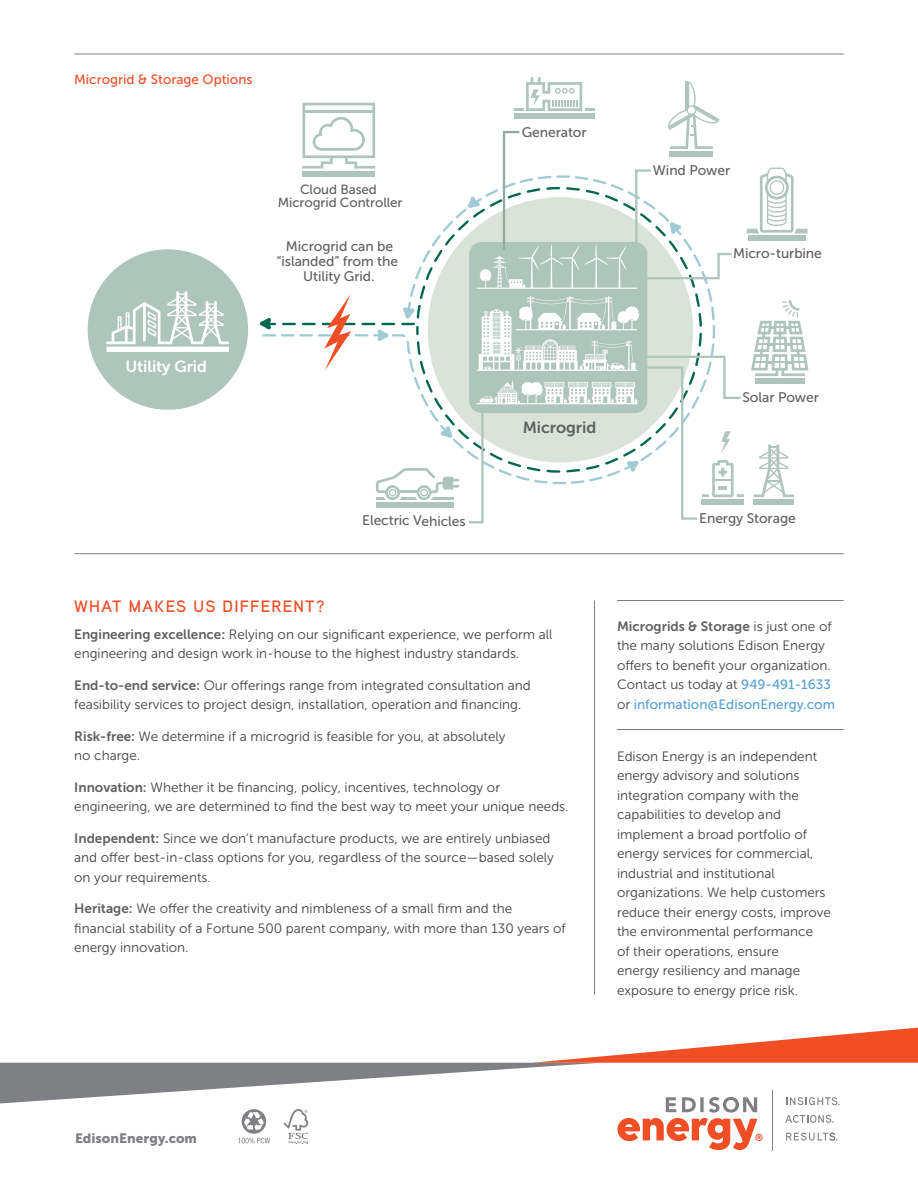
<style>
.page{position:relative;width:918px;height:1188px;background:#fff}
.page>*{position:absolute;margin:0;border:0;box-sizing:border-box;transform-origin:0 0}
.DS_Subhead_1{font:600 16.5px "Aaux Next";letter-spacing:.07em;color:#f04e25}
.t1{font:16.2px "Museo Sans 700";letter-spacing:-.005em;color:#fff}
.t2{font:16.2px "Museo Sans 700";letter-spacing:-.005em;color:#5f6062}
.t3{font:13.8px/15px "Museo Sans 500";letter-spacing:-.005em;color:#5f6062;text-align:center}
.DS_Body_Copy_9pt{font:13.5px/19.5px "Museo Sans 300";color:#414042}
.DS_Edison_Bottom_Loc{font:13.5px/19.5px "Museo Sans 300";color:#414042}
.DS_Call_to_action{font:13.5px/19.5px "Museo Sans 300";color:#414042}
.DB_Subhead_2{font:13.5px "Museo Sans 500";color:#f04e25}
.t4{font:13.5px "Museo Sans 900";color:#7e8083}
.t5{font:13.35px/13.4px "Museo Sans 500";letter-spacing:-.005em;color:#5f6062;text-align:center}
.s1{font-family:"Museo Sans 700";color:#5f6062}
.s2{font-family:"Museo Sans 500";color:#56a0d3}
</style>
<div class="page">
<div style="left:88px;top:249px;width:160px;height:161px;background:#aec5bb;border-radius:50%"></div>
<svg style="left:754px;top:445px;width:40px;height:52px"></svg>
<div style="left:754px;top:500px;width:40px;height:5px;background:#aec5bb"></div>
<div style="left:514px;top:113px;width:80px;height:6px;background:#aec5bb"></div>
<svg style="left:514px;top:77px;width:80px;height:34px"></svg>
<div style="left:755px;top:379px;width:50px;height:5px;background:#aec5bb"></div>
<svg style="left:751px;top:300px;width:57px;height:76px"></svg>
<div style="left:670px;top:151px;width:43px;height:6px;background:#aec5bb"></div>
<svg style="left:668px;top:81px;width:52px;height:68px"></svg>
<div style="left:748px;top:235px;width:58px;height:5px;background:#aec5bb"></div>
<svg style="left:747px;top:168px;width:61px;height:65px"></svg>
<hr style="left:748px;top:230px;width:58px;height:3px;background:#aec5bb">
<svg style="left:376px;top:485px;width:83px;height:15px"></svg>
<div style="left:376px;top:502px;width:77px;height:6px;background:#aec5bb"></div>
<hr style="left:376px;top:497px;width:77px;height:3px;background:#aec5bb">
<div style="left:106px;top:347px;width:123px;height:5px;background:#fff"></div>
<svg style="left:106px;top:291px;width:123px;height:54px"></svg>
<div style="left:302px;top:171px;width:73px;height:5px;background:#aec5bb"></div>
<svg style="left:302px;top:103px;width:73px;height:66px"></svg>
<svg style="left:262px;top:176px;width:450px;height:309px"></svg>
<svg style="left:324px;top:294px;width:27px;height:77px"></svg>
<svg style="left:441px;top:426px;width:11px;height:12px"></svg>
<svg style="left:377px;top:330px;width:12px;height:11px"></svg>
<svg style="left:260px;top:318px;width:11px;height:11px"></svg>
<svg style="left:403px;top:307px;width:12px;height:12px"></svg>
<svg style="left:468px;top:130px;width:111px;height:158px"></svg>
<svg style="left:634px;top:169px;width:98px;height:111px"></svg>
<svg style="left:467px;top:296px;width:277px;height:228px"></svg>
<hr style="left:617px;top:600px;width:227px;height:1px;background:#7e8083">
<hr style="left:617px;top:729px;width:227px;height:1px;background:#7e8083">
<hr style="left:594px;top:600px;width:1px;height:395px;background:#7e8083">
<hr style="left:74px;top:54px;width:770px;height:1px;background:#7e8083">
<hr style="left:74px;top:553px;width:770px;height:1px;background:#7e8083">
<svg style="left:0;top:1027px;width:918px;height:123px"></svg>
<p class="DB_Subhead_2" style="left:74px;top:72px;width:180px">Microgrid &amp; Storage Options</p>
<p class="t1" style="left:126px;top:357px;width:83px">Utility Grid</p>
<p class="t5" style="left:278px;top:183px;width:126px">Cloud Based<br>Microgrid Controller</p>
<p class="t3" style="left:277px;top:239px;width:123px">Microgrid can be “islanded” from the<br>Utility Grid.</p>
<p class="t3" style="left:522px;top:124px;width:67px">Generator</p>
<p class="t2" style="left:523px;top:418px;width:75px">Microgrid</p>
<p class="t3" style="left:653px;top:162px;width:79px">Wind Power</p>
<p class="t3" style="left:733px;top:246px;width:90px">Micro-turbine</p>
<p class="t3" style="left:742px;top:389px;width:78px">Solar Power</p>
<p class="t3" style="left:362px;top:513px;width:105px">Electric Vehicles</p>
<p class="DS_Subhead_1" style="left:74px;top:595px;width:252px">WHAT MAKES US DIFFERENT?</p>
<p class="DS_Body_Copy_9pt" style="left:74px;top:625px;width:480px"><span class="s1">Engineering excellence:</span> Relying on our significant experience, we perform all engineering and design work in-house to the highest industry standards.</p>
<p class="DS_Body_Copy_9pt" style="left:74px;top:676px;width:458px"><span class="s1">End-to-end service:</span> Our offerings range from integrated consultation and feasibility services to project design, installation, operation and financing.</p>
<p class="DS_Body_Copy_9pt" style="left:74px;top:727px;width:433px"><span class="s1">Risk-free:</span> We determine if a microgrid is feasible for you, at absolutely no charge.</p>
<p class="DS_Body_Copy_9pt" style="left:74px;top:778px;width:496px"><span class="s1">Innovation:</span> Whether it be financing, policy, incentives, technology or engineering, we are determined to find the best way to meet your unique needs.</p>
<p class="DS_Body_Copy_9pt" style="left:74px;top:829px;width:481px"><span class="s1">Independent:</span> Since we don’t manufacture products, we are entirely unbiased and offer best-in-class options for you, regardless of the source—based solely on your requirements.</p>
<p class="DS_Body_Copy_9pt" style="left:74px;top:899px;width:493px"><span class="s1">Heritage:</span> We offer the creativity and nimbleness of a small firm and the financial stability of a Fortune 500 parent company, with more than 130 years of energy innovation.</p>
<p class="t3" style="left:699px;top:511px;width:98px">Energy Storage</p>
<p class="DS_Call_to_action" style="left:617px;top:617px;width:220px"><span class="s1">Microgrids &amp; Storage</span> is just one of the many solutions Edison Energy offers to benefit your organization.<br>Contact us today at <span class="s2">949-491-1633 </span>or <span class="s2">information@EdisonEnergy.com</span></p>
<p class="DS_Edison_Bottom_Loc" style="left:617px;top:746px;width:215px">Edison Energy is an independent energy advisory and solutions integration company with the capabilities to develop and implement a broad portfolio of energy services for commercial, industrial and institutional organizations. We help customers reduce their energy costs, improve the environmental performance<br>of their operations, ensure<br>energy resiliency and manage exposure to energy price risk.</p>
<p class="t4" style="left:75px;top:1131px;width:124px">EdisonEnergy.com</p>
</div>
